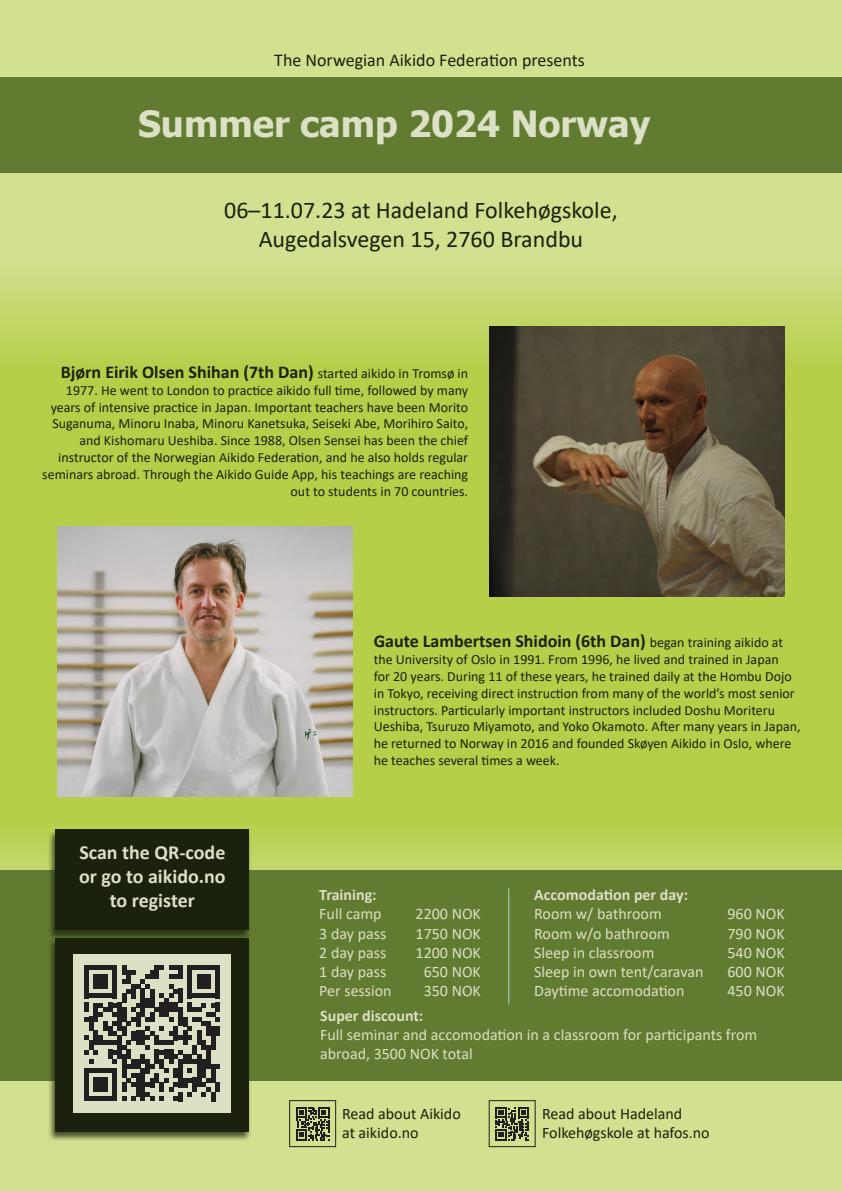
<style>
.page{position:relative;width:842px;height:1191px;background:#d2e190}
.page>*{position:absolute;margin:0;border:0;box-sizing:border-box;transform-origin:0 0}
.t1{font:700 36px "Tahoma";color:#dce0c5}
.t2{font:24px "Calibri";color:#1a210d}
.t3{font:700 20px "Calibri";color:#dce0c5}
.t4{font:700 18px "Calibri";color:#1a210d}
.t5{font:18px "Calibri";color:#1a210d}
.t6{font:16px/19.2px "Calibri";color:#dce0c5;text-align:justify}
.t7{font:16px "Calibri";color:#1a210d}
.t8{font:700 16px "Calibri";color:#dce0c5}
.t9{font:14px/16.8px "Calibri";color:#1a210d}
.s1{font-weight:400;font-size:14px}
</style>
<div class="page">
<div style="left:0;top:243px;width:842px;height:721px;background:#b5cf49"></div>
<svg style="left:0;top:834px;width:842px;height:36px;fill:#bed460"></svg>
<svg style="left:0;top:243px;width:842px;height:109px;background:#c7da77"></svg>
<img style="left:57px;top:526px;width:295px;height:271px">
<img style="left:489px;top:326px;width:296px;height:271px">
<div style="left:0;top:870px;width:842px;height:210px;background:#617b30"></div>
<div style="left:0;top:77px;width:842px;height:96px;background:#617b30"></div>
<div style="left:47px;top:937px;width:205px;height:204px;background:#1a210d;opacity:.75"></div>
<div style="left:56px;top:938px;width:193px;height:193px;background:#1a210d"></div>
<div style="left:47px;top:829px;width:205px;height:111px;background:#1a210d;opacity:.75"></div>
<div style="left:56px;top:829px;width:193px;height:101px;background:#1a210d"></div>
<svg style="left:296px;top:1107px;width:33px;height:33px"></svg>
<div style="left:289px;top:1100px;width:47px;height:47px;border:1px solid #231f20"></div>
<svg style="left:495px;top:1107px;width:34px;height:33px"></svg>
<div style="left:489px;top:1100px;width:47px;height:47px;border:1px solid #231f20"></div>
<hr style="left:508px;top:888px;width:1px;height:116px;background:#acd5d2">
<div style="left:73px;top:954px;width:158px;height:158px;background:#dce0c5"></div>
<svg style="left:84px;top:965px;width:136px;height:136px"></svg>
<hr style="left:216px;top:1082px;width:4px;height:10px;background:#231f20">
<p class="t5" style="left:274px;top:47px;width:312px">The Norwegian Aikido Federation presents</p>
<p class="t1" style="left:138px;top:99px;width:514px">Summer camp 2024 Norway</p>
<p class="t2" style="left:224px;top:193px;width:395px">06–11.07.23 at Hadeland Folkehøgskole,</p>
<p class="t2" style="left:259px;top:222px;width:326px">Augedalsvegen 15, 2760 Brandbu</p>
<p class="t4" style="left:61px;top:359px;width:409px">Bjørn Eirik Olsen Shihan (7th Dan) <span class="s1">started aikido in Tromsø in</span></p>
<p class="t9" style="left:51px;top:381px;width:419px;text-align:right">1977. He went to London to practice aikido full time, followed by many years of intensive practice in Japan. Important teachers have been Morito</p>
<p class="t9" style="left:52px;top:415px;width:417px">Suganuma, Minoru Inaba, Minoru Kanetsuka, Seiseki Abe, Morihiro Saito,</p>
<p class="t9" style="left:79px;top:432px;width:390px">and Kishomaru Ueshiba. Since 1988, Olsen Sensei has been the chief</p>
<p class="t9" style="left:58px;top:448px;width:412px">instructor of the Norwegian Aikido Federation, and he also holds regular</p>
<p class="t9" style="left:42px;top:465px;width:427px">seminars abroad. Through the Aikido Guide App, his teachings are reaching</p>
<p class="t9" style="left:291px;top:482px;width:179px">out to students in 70 countries.</p>
<p class="t3" style="left:79px;top:838px;width:148px">Scan the QR-code</p>
<p class="t3" style="left:79px;top:862px;width:148px">or go to aikido.no</p>
<p class="t3" style="left:110px;top:886px;width:86px">to register</p>
<p class="t4" style="left:374px;top:628px;width:411px">Gaute Lambertsen Shidoin (6th Dan) <span class="s1">began training aikido at</span></p>
<p class="t9" style="left:374px;top:650px;width:428px">the University of Oslo in 1991. From 1996, he lived and trained in Japan<br>for 20 years. During 11 of these years, he trained daily at the Hombu Dojo in Tokyo, receiving direct instruction from many of the world’s most senior instructors. Particularly important instructors included Doshu Moriteru Ueshiba, Tsuruzo Miyamoto, and Yoko Okamoto. After many years in Japan, he returned to Norway in 2016 and founded Skøyen Aikido in Oslo, where he teaches several times a week.</p>
<p class="t8" style="left:534px;top:883px;width:155px">Accomodation per day:</p>
<p class="t6" style="left:534px;top:904px;width:129px">Room w/ bathroom</p>
<p class="t6" style="left:534px;top:923px;width:137px">Room w/o bathroom</p>
<p class="t6" style="left:534px;top:942px;width:122px">Sleep in classroom</p>
<p class="t6" style="left:534px;top:961px;width:171px">Sleep in own tent/caravan</p>
<p class="t6" style="left:534px;top:980px;width:152px">Daytime accomodation</p>
<p class="t8" style="left:319px;top:883px;width:59px">Training:</p>
<p class="t6" style="left:319px;top:904px;width:64px">Full camp</p>
<p class="t6" style="left:319px;top:923px;width:68px">3 day pass</p>
<p class="t6" style="left:319px;top:942px;width:68px">2 day pass</p>
<p class="t6" style="left:319px;top:961px;width:68px">1 day pass</p>
<p class="t6" style="left:319px;top:980px;width:74px">Per session</p>
<p class="t6" style="left:416px;top:904px;width:67px;text-align:center">2200 NOK<br>1750 NOK<br>1200 NOK<br>650 NOK<br>350 NOK</p>
<p class="t8" style="left:320px;top:1004px;width:105px">Super discount:</p>
<p class="t6" style="left:320px;top:1024px;width:439px">Full seminar and accomodation in a classroom for participants from abroad, 3500 NOK total</p>
<p class="t6" style="left:727px;top:904px;width:59px">960 NOK 790 NOK 540 NOK 600 NOK 450 NOK</p>
<p class="t7" style="left:342px;top:1102px;width:120px">Read about Aikido</p>
<p class="t7" style="left:342px;top:1121px;width:78px">at aikido.no</p>
<p class="t7" style="left:542px;top:1102px;width:142px">Read about Hadeland</p>
<p class="t7" style="left:542px;top:1121px;width:169px">Folkehøgskole at hafos.no</p>
</div>
